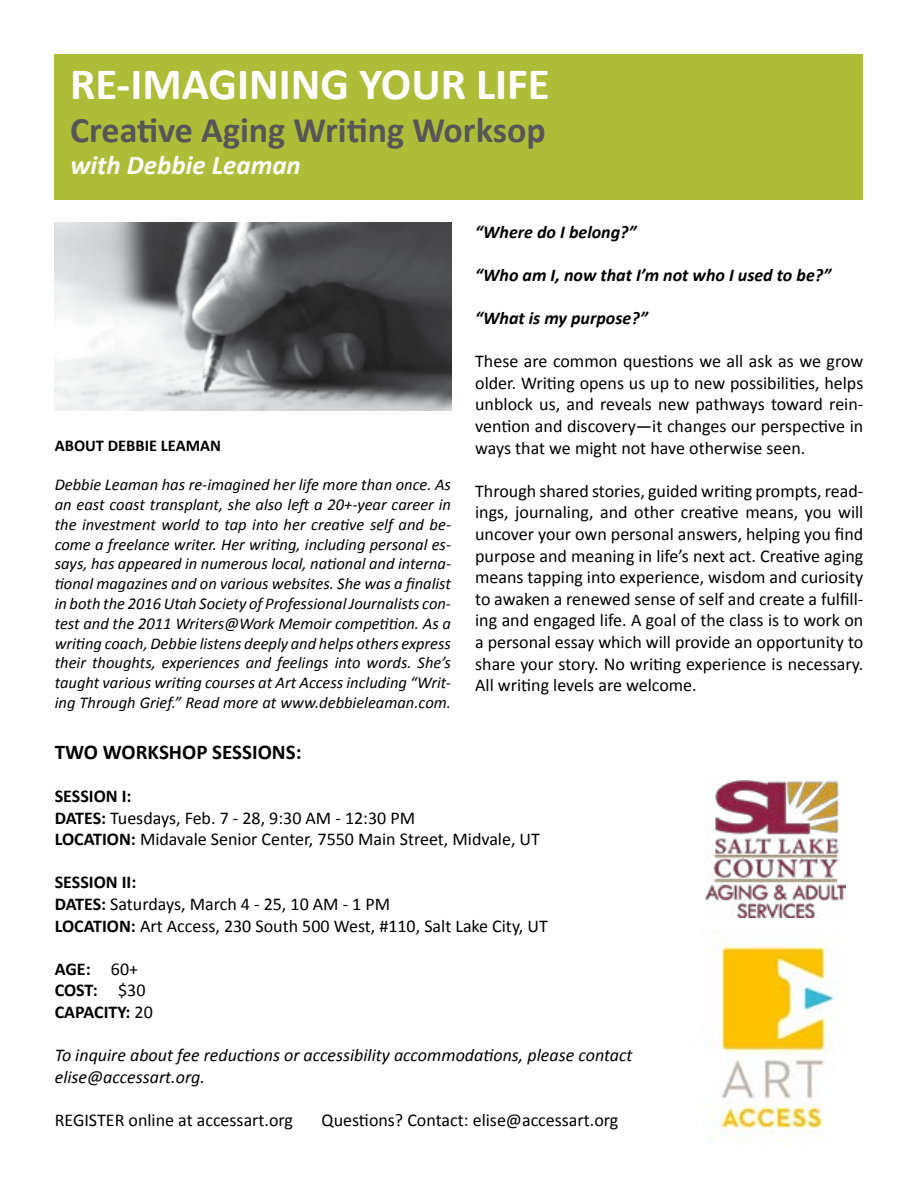
<style>
.page{position:relative;width:918px;height:1188px;background:#fff}
.page>*{position:absolute;margin:0;border:0;box-sizing:border-box;transform-origin:0 0}
.t1{font:700 45px "Calibri";color:#fff}
.t2{font:700 36px "Calibri";color:#565659}
.t3{font:italic 700 27px "Calibri";color:#fff}
.t4{font:700 21px "Calibri";color:#000}
.t5{font:18px/21.6px "Calibri";color:#000;text-align:justify}
.t6{font:italic 18px/21.6px "Calibri";color:#000}
.t7{font:italic 700 18px "Calibri";color:#000}
.t8{font:700 18px/21.6px "Calibri";color:#000}
.t9{font:italic 16.5px/19.8px "Calibri";color:#000;text-align:justify}
.t10{font:700 16.5px "Calibri";color:#000}
.s1{font-weight:700}
.s2{font-weight:400}
</style>
<div class="page">
<div style="left:55px;top:55px;width:808px;height:145px;background:#aebd37"></div>
<img style="left:54px;top:223px;width:397px;height:188px">
<img style="left:704px;top:931px;width:131px;height:214px">
<img style="left:705px;top:780px;width:140px;height:138px">
<h1 class="t1" style="left:70px;top:55px;width:481px">RE-IMAGINING YOUR LIFE</h1>
<h2 class="t2" style="left:70px;top:107px;width:477px">Creative Aging Writing Worksop</h2>
<h3 class="t3" style="left:70px;top:147px;width:232px">with Debbie Leaman</h3>
<p class="t10" style="left:55px;top:435px;width:168px">ABOUT DEBBIE LEAMAN</p>
<p class="t9" style="left:55px;top:474px;width:398px">Debbie Leaman has re-imagined her life more than once. As an east coast transplant, she also left a 20+-year career in the investment world to tap into her creative self and be&shy;come a freelance writer. Her writing, including personal es&shy;says, has appeared in numerous local, national and interna&shy;tional magazines and on various websites. She was a finalist in both the 2016 Utah Society of Professional Journalists con&shy;test and the 2011 Writers@Work Memoir competition. As a writing coach, Debbie listens deeply and helps others express their thoughts, experiences and feelings into words. She’s taught various writing courses at Art Access including “Writ&shy;ing Through Grief.” Read more at www.debbieleaman.com.</p>
<p class="t7" style="left:475px;top:220px;width:163px">“Where do I belong?”</p>
<p class="t7" style="left:475px;top:263px;width:358px">“Who am I, now that I’m not who I used to be?”</p>
<p class="t7" style="left:475px;top:307px;width:174px">“What is my purpose?”</p>
<p class="t5" style="left:475px;top:350px;width:390px">These are common questions we all ask as we grow older. Writing opens us up to new possibilities, helps unblock us, and reveals new pathways toward rein&shy;vention and discovery—it changes our perspective in ways that we might not have otherwise seen.</p>
<p class="t5" style="left:475px;top:480px;width:390px">Through shared stories, guided writing prompts, read&shy;ings, journaling, and other creative means, you will uncover your own personal answers, helping you find purpose and meaning in life’s next act. Creative aging means tapping into experience, wisdom and curiosity to awaken a renewed sense of self and create a fulfill&shy;ing and engaged life. A goal of the class is to work on a personal essay which will provide an opportunity to share your story. No writing experience is necessary.<br>All writing levels are welcome.</p>
<p class="t4" style="left:55px;top:738px;width:248px">TWO WORKSHOP SESSIONS:</p>
<p class="t5" style="left:55px;top:785px;width:487px;text-align:left"><span class="s1">SESSION I:<br>DATES:</span> Tuesdays, Feb. 7 - 28, 9:30 AM - 12:30 PM<br><span class="s1">LOCATION:</span> Midavale Senior Center, 7550 Main Street, Midvale, UT</p>
<p class="t5" style="left:55px;top:872px;width:495px;text-align:left"><span class="s1">SESSION II:<br>DATES:</span> Saturdays, March 4 - 25, 10 AM - 1 PM<br><span class="s1">LOCATION:</span> Art Access, 230 South 500 West, #110, Salt Lake City, UT</p>
<p class="t8" style="left:55px;top:958px;width:100px">AGE: <span class="s2">60+<br></span>COST: <span class="s2">$30<br></span>CAPACITY: <span class="s2">20</span></p>
<p class="t6" style="left:55px;top:1044px;width:579px">To inquire about fee reductions or accessibility accommodations, please contact elise@accessart.org.</p>
<p class="t5" style="left:55px;top:1109px;width:240px">REGISTER online at accessart.org</p>
<p class="t5" style="left:322px;top:1109px;width:298px">Questions? Contact: elise@accessart.org</p>
</div>
